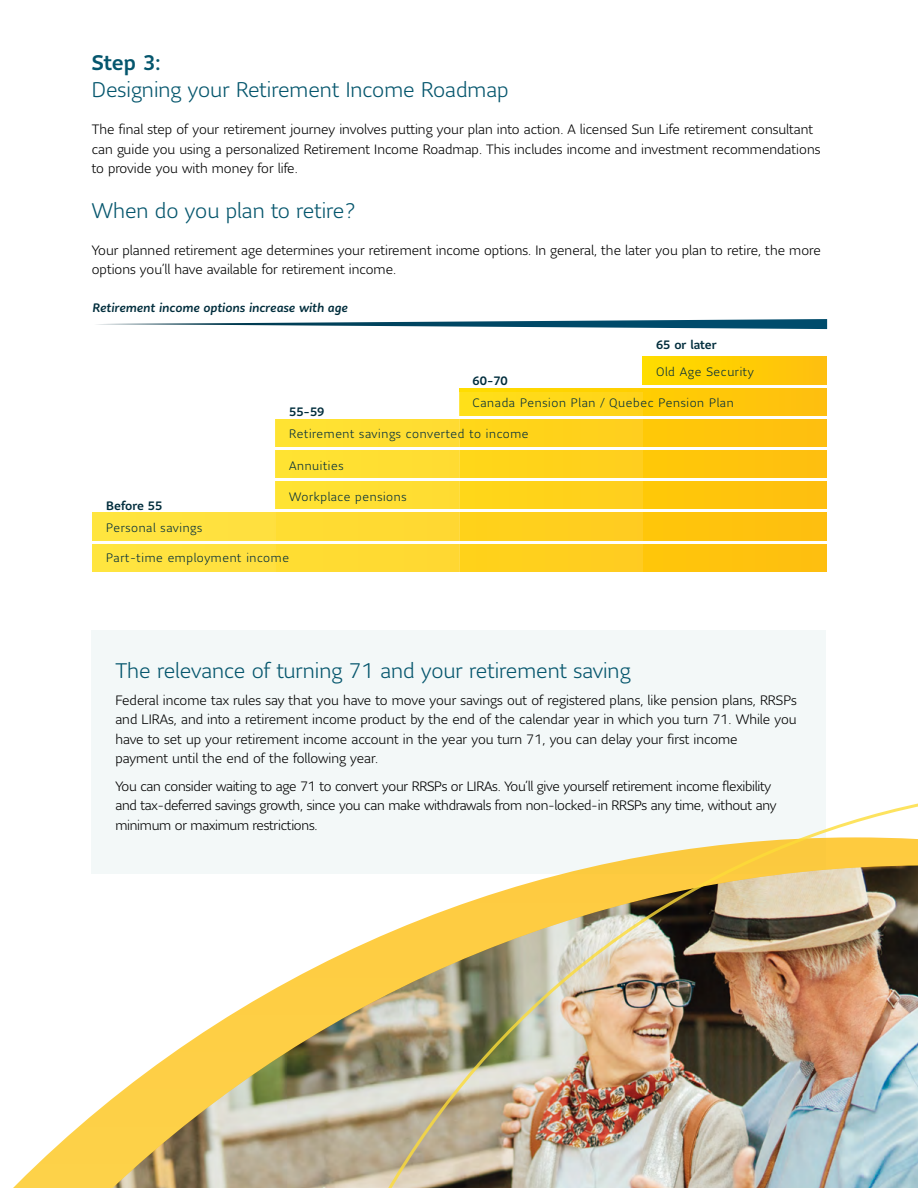
<style>
.page{position:relative;width:918px;height:1188px;background:#fff}
.page>*{position:absolute;margin:0;border:0;box-sizing:border-box;transform-origin:0 0}
.H2_-_Subhead{font:300 21px/27px "Sun Life Sans";color:#05566d}
.P_-_Body{font:300 13.5px/19.5px "Sun Life Sans";color:#000}
.H2_-_Subhead-2{font:300 13.5px/19.5px "Sun Life Sans";color:#000}
.P_-_Body-2{font:300 13.5px/19.5px "Sun Life Sans";letter-spacing:-.02em;color:#000}
.t1{font:300 12.15px "Sun Life Sans";letter-spacing:.05em;color:#002d3c}
.t2{font:italic 500 12.15px "Sun Life Sans";color:#002d3c}
.t3{font:500 12.15px "Sun Life Sans";color:#002d3c}
.s1{font-weight:500}
</style>
<div class="page">
<div style="left:91px;top:630px;width:735px;height:243px;background:#f3f8f8"></div>
<svg style="left:13px;top:873px;width:100px;height:315px"></svg>
<img style="left:113px;top:873px;width:165px;height:315px">
<img style="left:278px;top:803px;width:640px;height:385px">
<div style="left:93px;top:513px;width:733px;height:27px;background:#ffc20d"></div>
<div style="left:93px;top:544px;width:733px;height:27px;background:#ffc20d"></div>
<svg style="left:97px;top:319px;width:730px;height:10px"></svg>
<div style="left:276px;top:419px;width:550px;height:28px;background:#ffc40c"></div>
<div style="left:276px;top:450px;width:550px;height:28px;background:#ffc40c"></div>
<div style="left:276px;top:482px;width:550px;height:27px;background:#ffc40c"></div>
<div style="left:459px;top:388px;width:367px;height:27px;background:linear-gradient(to right,#ffdf0b,#ffbe0a)"></div>
<div style="left:643px;top:357px;width:183px;height:27px;background:linear-gradient(to right,#fd0,#ffbf0d)"></div>
<svg style="left:459px;top:393px;width:184px;height:179px;fill:#ffd21c"></svg>
<svg style="left:276px;top:419px;width:183px;height:153px;fill:#ffdd32"></svg>
<svg style="left:93px;top:419px;width:183px;height:153px"></svg>
<h2 class="H2_-_Subhead" style="left:92px;top:49px;width:418px"><span class="s1">Step 3:<br></span>Designing your Retirement Income Roadmap</h2>
<h2 class="H2_-_Subhead-2" style="left:92px;top:119px;width:730px">The final step of your retirement journey involves putting your plan into action. A licensed Sun Life retirement consultant can guide you using a personalized Retirement Income Roadmap. This includes income and investment recommendations to provide you with money for life.</h2>
<h2 class="H2_-_Subhead" style="left:92px;top:196px;width:265px">When do you plan to retire?</h2>
<p class="P_-_Body" style="left:92px;top:240px;width:731px">Your planned retirement age determines your retirement income options. In general, the later you plan to retire, the more options you’ll have available for retirement income.</p>
<p class="t2" style="left:93px;top:300px;width:257px">Retirement income options increase with age</p>
<p class="t3" style="left:106px;top:497px;width:58px">Before 55</p>
<p class="t3" style="left:289px;top:403px;width:37px">55-59</p>
<p class="t3" style="left:473px;top:372px;width:37px">60-70</p>
<p class="t3" style="left:656px;top:337px;width:62px">65 or later</p>
<p class="t1" style="left:656px;top:363px;width:99px">Old Age Security</p>
<p class="t1" style="left:473px;top:394px;width:263px">Canada Pension Plan / Quebec Pension Plan</p>
<p class="t1" style="left:289px;top:426px;width:241px">Retirement savings converted to income</p>
<p class="t1" style="left:289px;top:457px;width:56px">Annuities</p>
<p class="t1" style="left:289px;top:489px;width:119px">Workplace pensions</p>
<p class="t1" style="left:106px;top:519px;width:98px">Personal savings</p>
<p class="t1" style="left:106px;top:550px;width:184px">Part-time employment income</p>
<h2 class="H2_-_Subhead" style="left:115px;top:657px;width:517px">The relevance of turning 71 and your retirement saving</h2>
<p class="P_-_Body" style="left:115px;top:690px;width:683px">Federal income tax rules say that you have to move your savings out of registered plans, like pension plans, RRSPs and LIRAs, and into a retirement income product by the end of the calendar year in which you turn 71. While you have to set up your retirement income account in the year you turn 71, you can delay your first income<br>payment until the end of the following year.</p>
<p class="P_-_Body-2" style="left:115px;top:776px;width:663px">You can consider waiting to age 71 to convert your RRSPs or LIRAs. You’ll give yourself retirement income flexibility and tax-deferred savings growth, since you can make withdrawals from non-locked-in RRSPs any time, without any minimum or maximum restrictions.</p>
</div>
